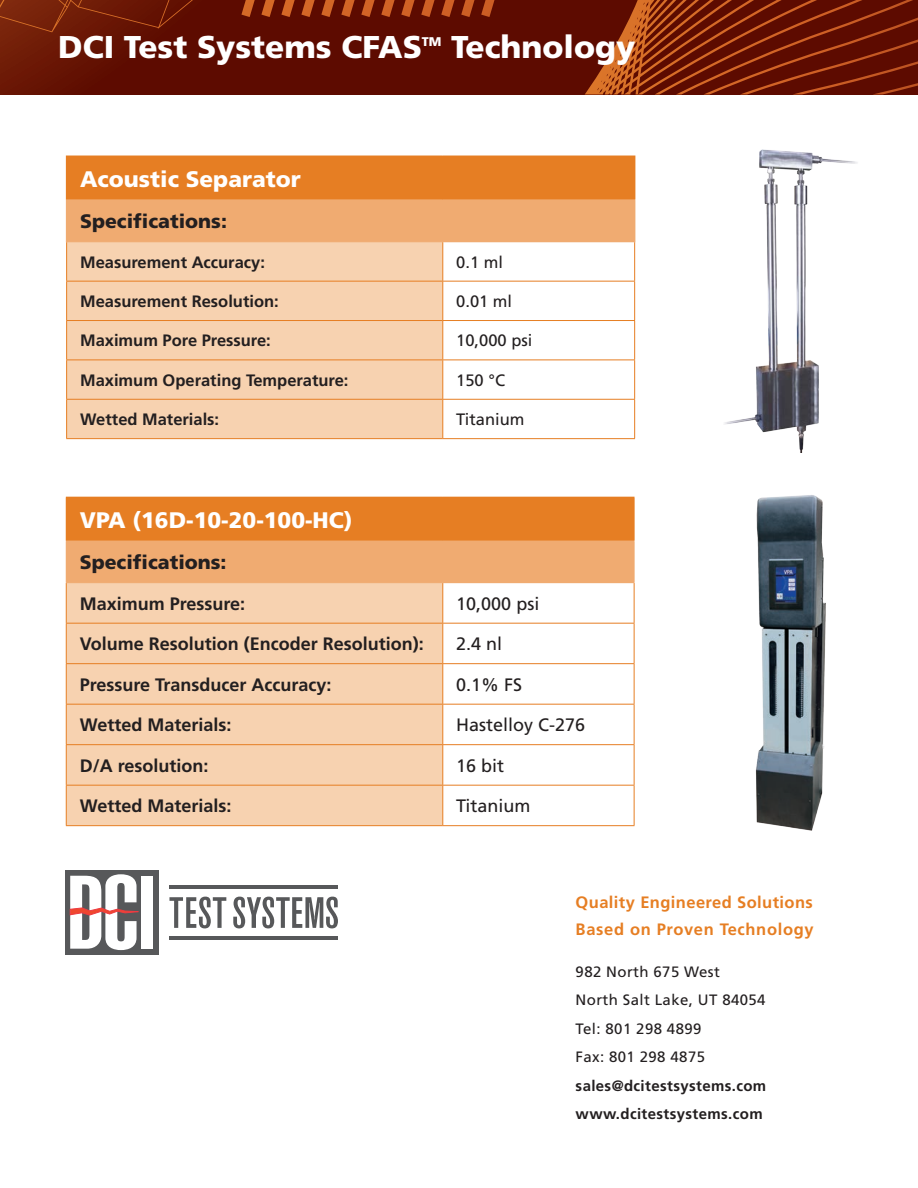
<style>
.page{position:relative;width:918px;height:1188px;background:#fff}
.page>*{position:absolute;margin:0;border:0;box-sizing:border-box;transform-origin:0 0}
.t1{font:900 31.5px "Frutiger LT Std";color:#fff}
.Body{font:900 22.5px "Frutiger LT Std";color:#fff}
.Large_Subhead{font:900 22.5px "Frutiger LT Std";color:#fff}
.Body-2{font:900 19.5px "Frutiger LT Std";color:#231f20}
.Body-3{font:700 18px "Frutiger LT Std";color:#231f20}
.Body-4{font:18px "Frutiger LT Std";color:#231f20}
.Body-5{font:700 16.5px "Frutiger LT Std";color:#231f20}
.t2{font:700 16.5px/27px "Frutiger LT Std";letter-spacing:.025em;color:#e67e23}
.Body-6{font:16.5px "Frutiger LT Std";color:#231f20}
.t3{font:15px "Frutiger LT Std";letter-spacing:.025em;color:#231f20}
.t4{font:700 15px "Frutiger LT Std";letter-spacing:.025em;color:#231f20}
.t5{font:900 12.6px "Frutiger LT Std";color:#fff}
</style>
<div class="page">
<svg style="left:0;top:0;width:918px;height:94px;background:#5f0d00"></svg>
<svg style="left:0;top:0;width:494px;height:32px;background:#721c07"></svg>
<svg style="left:585px;top:0;width:328px;height:94px;background:#772008"></svg>
<svg style="left:169px;top:897px;width:57px;height:31px"></svg>
<svg style="left:233px;top:897px;width:105px;height:31px"></svg>
<div style="left:65px;top:870px;width:94px;height:85px;background:#57585a"></div>
<div style="left:141px;top:876px;width:12px;height:73px;background:#fff"></div>
<svg style="left:70px;top:874px;width:69px;height:76px"></svg>
<hr style="left:169px;top:885px;width:169px;height:4px;background:#57585a">
<hr style="left:169px;top:936px;width:169px;height:4px;background:#57585a">
<div style="left:67px;top:156px;width:568px;height:44px;background:#e67e23"></div>
<div style="left:67px;top:200px;width:568px;height:42px;background:#f0ab71"></div>
<div style="left:67px;top:242px;width:375px;height:196px;background:#f7d2b0"></div>
<hr style="left:66px;top:242px;width:1px;height:39px;background:#e67e23">
<hr style="left:442px;top:242px;width:1px;height:39px;background:#e67e23">
<hr style="left:634px;top:242px;width:1px;height:39px;background:#e67e23">
<hr style="left:66px;top:281px;width:377px;height:1px;background:#e67e23">
<hr style="left:66px;top:282px;width:1px;height:38px;background:#e67e23">
<hr style="left:443px;top:281px;width:192px;height:1px;background:#e67e23">
<hr style="left:442px;top:282px;width:1px;height:38px;background:#e67e23">
<hr style="left:634px;top:282px;width:1px;height:38px;background:#e67e23">
<hr style="left:66px;top:320px;width:377px;height:1px;background:#e67e23">
<hr style="left:66px;top:321px;width:1px;height:39px;background:#e67e23">
<hr style="left:443px;top:320px;width:192px;height:1px;background:#e67e23">
<hr style="left:442px;top:321px;width:1px;height:39px;background:#e67e23">
<hr style="left:634px;top:321px;width:1px;height:39px;background:#e67e23">
<hr style="left:66px;top:360px;width:377px;height:1px;background:#e67e23">
<hr style="left:66px;top:360px;width:1px;height:39px;background:#e67e23">
<hr style="left:443px;top:360px;width:192px;height:1px;background:#e67e23">
<hr style="left:442px;top:360px;width:1px;height:39px;background:#e67e23">
<hr style="left:634px;top:360px;width:1px;height:39px;background:#e67e23">
<hr style="left:66px;top:399px;width:377px;height:1px;background:#e67e23">
<hr style="left:66px;top:400px;width:1px;height:38px;background:#e67e23">
<hr style="left:443px;top:399px;width:192px;height:1px;background:#e67e23">
<hr style="left:442px;top:400px;width:1px;height:38px;background:#e67e23">
<hr style="left:634px;top:400px;width:1px;height:38px;background:#e67e23">
<hr style="left:66px;top:438px;width:377px;height:1px;background:#e67e23">
<hr style="left:443px;top:438px;width:192px;height:1px;background:#e67e23">
<hr style="left:66px;top:156px;width:377px;height:1px;background:#e67e23">
<hr style="left:66px;top:157px;width:1px;height:42px;background:#e67e23">
<hr style="left:66px;top:199px;width:377px;height:2px;background:#f0ab71">
<hr style="left:66px;top:201px;width:1px;height:40px;background:#f0ab71">
<hr style="left:443px;top:199px;width:192px;height:2px;background:#f0ab71">
<hr style="left:66px;top:241px;width:377px;height:1px;background:#f0ab71">
<div style="left:66px;top:497px;width:568px;height:44px;background:#e67e23"></div>
<div style="left:66px;top:541px;width:568px;height:42px;background:#f0ab71"></div>
<div style="left:67px;top:583px;width:375px;height:242px;background:#f7d2b0"></div>
<hr style="left:66px;top:583px;width:1px;height:40px;background:#e67e23">
<hr style="left:442px;top:583px;width:1px;height:40px;background:#e67e23">
<hr style="left:634px;top:583px;width:1px;height:40px;background:#e67e23">
<hr style="left:66px;top:623px;width:377px;height:1px;background:#e67e23">
<hr style="left:66px;top:624px;width:1px;height:39px;background:#e67e23">
<hr style="left:443px;top:623px;width:192px;height:1px;background:#e67e23">
<hr style="left:442px;top:624px;width:1px;height:39px;background:#e67e23">
<hr style="left:634px;top:624px;width:1px;height:39px;background:#e67e23">
<hr style="left:66px;top:663px;width:377px;height:1px;background:#e67e23">
<hr style="left:66px;top:664px;width:1px;height:40px;background:#e67e23">
<hr style="left:443px;top:663px;width:192px;height:1px;background:#e67e23">
<hr style="left:442px;top:664px;width:1px;height:40px;background:#e67e23">
<hr style="left:634px;top:664px;width:1px;height:40px;background:#e67e23">
<hr style="left:66px;top:704px;width:377px;height:1px;background:#e67e23">
<hr style="left:66px;top:705px;width:1px;height:39px;background:#e67e23">
<hr style="left:443px;top:704px;width:192px;height:1px;background:#e67e23">
<hr style="left:442px;top:705px;width:1px;height:39px;background:#e67e23">
<hr style="left:634px;top:705px;width:1px;height:39px;background:#e67e23">
<hr style="left:66px;top:744px;width:377px;height:1px;background:#e67e23">
<hr style="left:66px;top:745px;width:1px;height:40px;background:#e67e23">
<hr style="left:443px;top:744px;width:192px;height:1px;background:#e67e23">
<hr style="left:442px;top:745px;width:1px;height:40px;background:#e67e23">
<hr style="left:634px;top:745px;width:1px;height:40px;background:#e67e23">
<hr style="left:66px;top:785px;width:377px;height:1px;background:#e67e23">
<hr style="left:66px;top:786px;width:1px;height:39px;background:#e67e23">
<hr style="left:443px;top:785px;width:192px;height:1px;background:#e67e23">
<hr style="left:442px;top:786px;width:1px;height:39px;background:#e67e23">
<hr style="left:634px;top:786px;width:1px;height:39px;background:#e67e23">
<hr style="left:66px;top:825px;width:377px;height:1px;background:#e67e23">
<hr style="left:443px;top:825px;width:192px;height:1px;background:#e67e23">
<hr style="left:443px;top:497px;width:192px;height:1px;background:#e67e23">
<hr style="left:634px;top:498px;width:1px;height:43px;background:#e67e23">
<hr style="left:634px;top:541px;width:1px;height:41px;background:#f0ab71">
<hr style="left:443px;top:582px;width:192px;height:1px;background:#f0ab71">
<img style="left:724px;top:149px;width:134px;height:303px">
<img style="left:756px;top:495px;width:70px;height:336px">
<p class="t1" style="left:58px;top:28px;width:365px">DCI Test Systems CFAS</p>
<p class="t5" style="left:422px;top:34px;width:21px">TM</p>
<p class="t1" style="left:451px;top:28px;width:186px">Technology</p>
<p class="Large_Subhead" style="left:80px;top:165px;width:222px">Acoustic Separator</p>
<p class="Body-2" style="left:80px;top:210px;width:148px">Specifications:</p>
<p class="Body-5" style="left:80px;top:252px;width:186px">Measurement Accuracy:</p>
<p class="Body-6" style="left:456px;top:252px;width:48px">0.1 ml</p>
<p class="Body-5" style="left:80px;top:292px;width:200px">Measurement Resolution:</p>
<p class="Body-6" style="left:456px;top:292px;width:57px">0.01 ml</p>
<p class="Body-5" style="left:80px;top:331px;width:192px">Maximum Pore Pressure:</p>
<p class="Body-6" style="left:456px;top:331px;width:78px">10,000 psi</p>
<p class="Body-5" style="left:80px;top:370px;width:270px">Maximum Operating Temperature:</p>
<p class="Body-6" style="left:456px;top:370px;width:50px">150 °C</p>
<p class="Body-5" style="left:80px;top:410px;width:141px">Wetted Materials:</p>
<p class="Body-6" style="left:456px;top:410px;width:70px">Titanium</p>
<p class="Body" style="left:80px;top:506px;width:274px">VPA (16D-10-20-100-HC)</p>
<p class="Body-2" style="left:80px;top:551px;width:148px">Specifications:</p>
<p class="Body-3" style="left:80px;top:593px;width:167px">Maximum Pressure:</p>
<p class="Body-4" style="left:456px;top:593px;width:85px">10,000 psi</p>
<p class="Body-3" style="left:80px;top:633px;width:346px">Volume Resolution (Encoder Resolution):</p>
<p class="Body-4" style="left:456px;top:633px;width:48px">2.4 nl</p>
<p class="Body-3" style="left:80px;top:674px;width:253px">Pressure Transducer Accuracy:</p>
<p class="Body-4" style="left:456px;top:674px;width:68px">0.1% FS</p>
<p class="Body-3" style="left:80px;top:714px;width:153px">Wetted Materials:</p>
<p class="Body-4" style="left:456px;top:714px;width:131px">Hastelloy C-276</p>
<p class="Body-3" style="left:80px;top:755px;width:130px">D/A resolution:</p>
<p class="Body-4" style="left:456px;top:755px;width:50px">16 bit</p>
<p class="Body-3" style="left:80px;top:795px;width:153px">Wetted Materials:</p>
<p class="Body-4" style="left:456px;top:795px;width:76px">Titanium</p>
<p class="t2" style="left:576px;top:889px;width:240px">Quality Engineered Solutions<br>Based on Proven Technology</p>
<p class="t3" style="left:576px;top:963px;width:146px">982 North 675 West</p>
<p class="t3" style="left:576px;top:991px;width:191px">North Salt Lake, UT 84054</p>
<p class="t3" style="left:576px;top:1020px;width:127px">Tel: 801 298 4899</p>
<p class="t3" style="left:576px;top:1048px;width:131px">Fax: 801 298 4875</p>
<p class="t4" style="left:576px;top:1077px;width:192px">sales@dcitestsystems.com</p>
<p class="t4" style="left:576px;top:1105px;width:189px">www.dcitestsystems.com</p>
</div>
